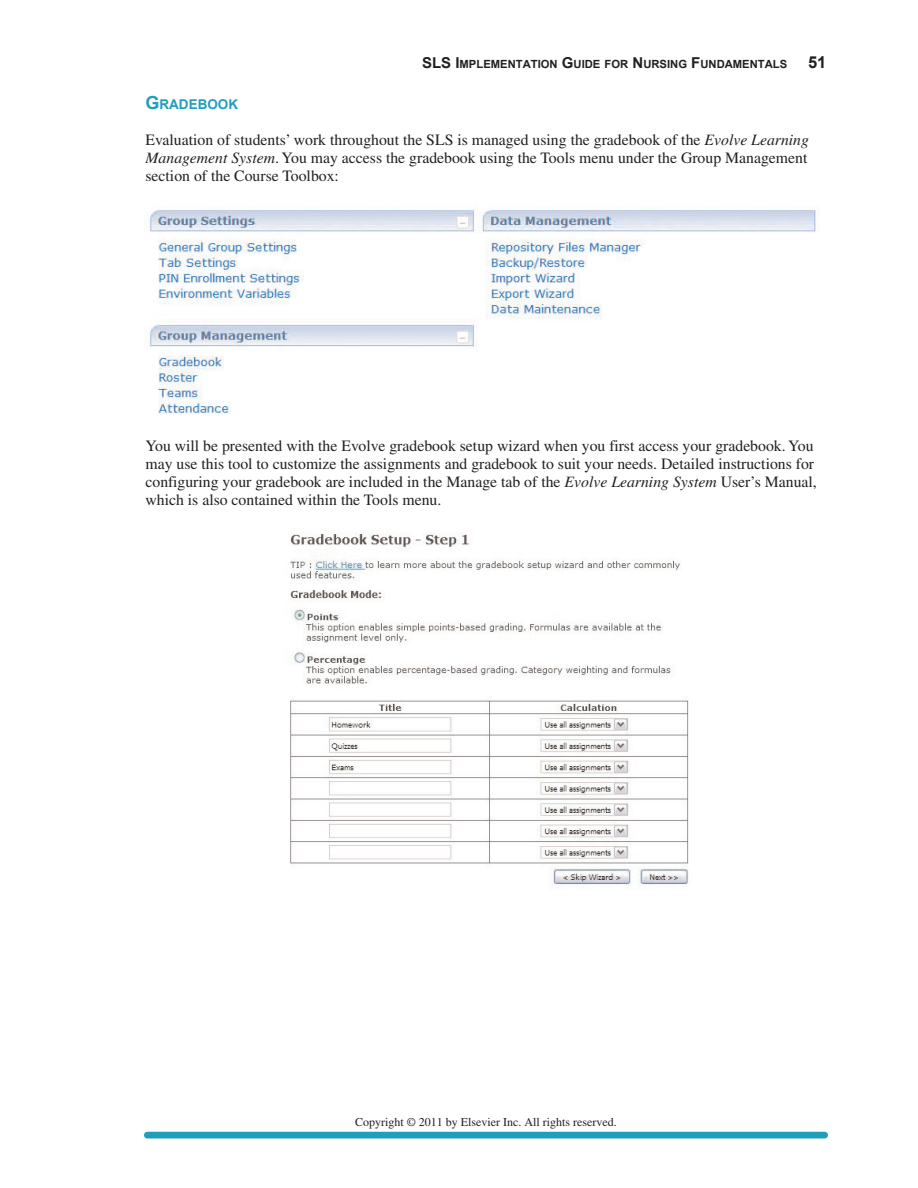
<style>
.page{position:relative;width:918px;height:1188px;background:#fff}
.page>*{position:absolute;margin:0;border:0;box-sizing:border-box;transform-origin:0 0}
.t1{font:700 16.5px "Arial";color:#231f20}
.t2{font:15.75px/18px "Times";color:#231f20;text-align:justify}
.t3{font:700 13.5px "Arial";color:#229ebd}
.t4{font:12px "Times";color:#231f20}
.t5{font:700 11.25px "Arial";color:#231f20}
.s1{font-size:15px}
.s2{font-size:18px}
.s3{font-style:italic}
</style>
<div class="page">
<div style="left:144px;top:1132px;width:684px;height:6px;background:#229ebd;border-radius:3px"></div>
<img style="left:148px;top:209px;width:671px;height:205px">
<img style="left:290px;top:534px;width:399px;height:354px">
<p class="t5" style="left:422px;top:57px;width:367px"><span class="s1">SLS I</span>MPLEMENTATION <span class="s1">G</span>UIDE FOR <span class="s1">N</span>URSING <span class="s1">F</span>UNDAMENTALS</p>
<p class="t1" style="left:808px;top:53px;width:20px">51</p>
<p class="t3" style="left:146px;top:97px;width:94px"><span class="s2">G</span>RADEBOOK</p>
<p class="t2" style="left:146px;top:132px;width:665px">Evaluation of students’ work throughout the SLS is managed using the gradebook of the <span class="s3">Evolve Learning Management System</span>. You may access the gradebook using the Tools menu under the Group Management section of the Course Toolbox:</p>
<p class="t2" style="left:146px;top:438px;width:673px;text-align:left">You will be presented with the Evolve gradebook setup wizard when you first access your gradebook. You may use this tool to customize the assignments and gradebook to suit your needs. Detailed instructions for configuring your gradebook are included in the Manage tab of the <span class="s3">Evolve Learning System</span> User’s Manual, which is also contained within the Tools menu.</p>
<p class="t4" style="left:355px;top:1117px;width:263px">Copyright © 2011 by Elsevier Inc. All rights reserved.</p>
</div>
